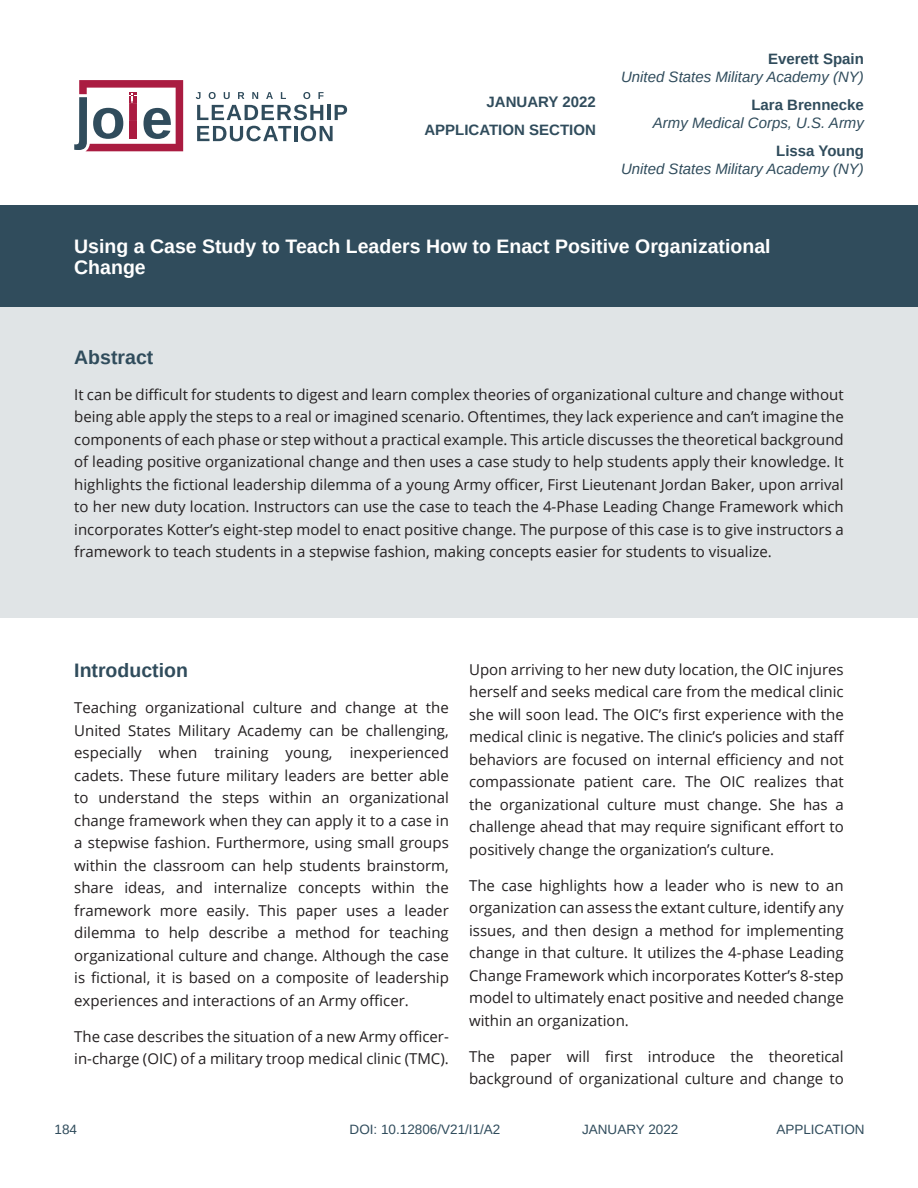
<style>
.page{position:relative;width:918px;height:1188px;background:#fff}
.page>*{position:absolute;margin:0;border:0;box-sizing:border-box;transform-origin:0 0}
.t1{font:700 19.5px/21px "Arimo";color:#fff}
.t2{font:700 19.5px "Arimo";color:#304c5c}
.t3{font:15px/22.5px "Open Sans";color:#231f20;text-align:justify}
.t4{font:italic 15px "Arimo";color:#304c5c}
.t5{font:700 15px/27.8px "Arimo";color:#304c5c;text-align:right}
.t6{font:13.5px "Arimo";color:#304c5c}
</style>
<div class="page">
<div style="left:0;top:305px;width:918px;height:313px;background:#e0e4e6"></div>
<div style="left:0;top:205px;width:918px;height:102px;background:#304c5c"></div>
<svg style="left:196px;top:92px;width:5px;height:7px"></svg>
<svg style="left:209px;top:92px;width:7px;height:7px"></svg>
<svg style="left:224px;top:92px;width:6px;height:7px"></svg>
<svg style="left:238px;top:92px;width:6px;height:7px"></svg>
<svg style="left:252px;top:92px;width:6px;height:7px"></svg>
<svg style="left:266px;top:92px;width:7px;height:7px"></svg>
<svg style="left:281px;top:92px;width:5px;height:7px"></svg>
<svg style="left:303px;top:92px;width:7px;height:7px"></svg>
<svg style="left:318px;top:92px;width:6px;height:7px"></svg>
<svg style="left:197px;top:105px;width:126px;height:15px"></svg>
<hr style="left:327px;top:105px;width:4px;height:15px;background:#304c5c">
<svg style="left:335px;top:105px;width:12px;height:15px"></svg>
<svg style="left:197px;top:126px;width:94px;height:15px"></svg>
<hr style="left:294px;top:126px;width:3px;height:15px;background:#304c5c">
<svg style="left:301px;top:126px;width:32px;height:15px"></svg>
<svg style="left:74px;top:80px;width:109px;height:71px"></svg>
<p class="t5" style="left:424px;top:88px;width:173px">JANUARY 2022<br>APPLICATION SECTION</p>
<p class="t5" style="left:768px;top:45px;width:97px">Everett Spain</p>
<p class="t4" style="left:621px;top:67px;width:244px">United States Military Academy (NY)</p>
<p class="t5" style="left:751px;top:91px;width:114px">Lara Brennecke</p>
<p class="t4" style="left:653px;top:113px;width:213px">Army Medical Corps, U.S. Army</p>
<p class="t5" style="left:776px;top:137px;width:89px">Lissa Young</p>
<p class="t4" style="left:621px;top:159px;width:244px">United States Military Academy (NY)</p>
<h1 class="t1" style="left:74px;top:236px;width:698px">Using a Case Study to Teach Leaders How to Enact Positive Organizational<br>Change</h1>
<h1 class="t2" style="left:74px;top:343px;width:81px">Abstract</h1>
<p class="t3" style="left:74px;top:383px;width:771px">It can be difficult for students to digest and learn complex theories of organizational culture and change without being able apply the steps to a real or imagined scenario. Oftentimes, they lack experience and can’t imagine the components of each phase or step without a practical example. This article discusses the theoretical background of leading positive organizational change and then uses a case study to help students apply their knowledge. It highlights the fictional leadership dilemma of a young Army officer, First Lieutenant Jordan Baker, upon arrival to her new duty location. Instructors can use the case to teach the 4-Phase Leading Change Framework which incorporates Kotter’s eight-step model to enact positive change. The purpose of this case is to give instructors a framework to teach students in a stepwise fashion, making concepts easier for students to visualize.</p>
<h1 class="t2" style="left:74px;top:657px;width:115px">Introduction</h1>
<p class="t3" style="left:74px;top:696px;width:376px">Teaching organizational culture and change at the United States Military Academy can be challenging, especially when training young, inexperienced cadets. These future military leaders are better able to understand the steps within an organizational change framework when they can apply it to a case in a stepwise fashion. Furthermore, using small groups within the classroom can help students brainstorm, share ideas, and internalize concepts within the framework more easily. This paper uses a leader dilemma to help describe a method for teaching organizational culture and change. Although the case is fictional, it is based on a composite of leadership experiences and interactions of an Army officer.</p>
<p class="t3" style="left:74px;top:1025px;width:376px">The case describes the situation of a new Army officer&shy;in-charge (OIC) of a military troop medical clinic (TMC).</p>
<p class="t3" style="left:469px;top:658px;width:377px">Upon arriving to her new duty location, the OIC injures herself and seeks medical care from the medical clinic she will soon lead. The OIC’s first experience with the medical clinic is negative. The clinic’s policies and staff behaviors are focused on internal efficiency and not compassionate patient care. The OIC realizes that the organizational culture must change. She has a challenge ahead that may require significant effort to positively change the organization’s culture.</p>
<p class="t3" style="left:469px;top:874px;width:376px">The case highlights how a leader who is new to an organization can assess the extant culture, identify any issues, and then design a method for implementing change in that culture. It utilizes the 4-phase Leading Change Framework which incorporates Kotter’s 8-step model to ultimately enact positive and needed change within an organization.</p>
<p class="t3" style="left:469px;top:1045px;width:376px">The paper will first introduce the theoretical background of organizational culture and change to</p>
<p class="t6" style="left:55px;top:1121px;width:24px">184</p>
<p class="t6" style="left:350px;top:1121px;width:152px">DOI: 10.12806/V21/I1/A2</p>
<p class="t6" style="left:582px;top:1121px;width:98px">JANUARY 2022</p>
<p class="t6" style="left:776px;top:1121px;width:90px">APPLICATION</p>
</div>
